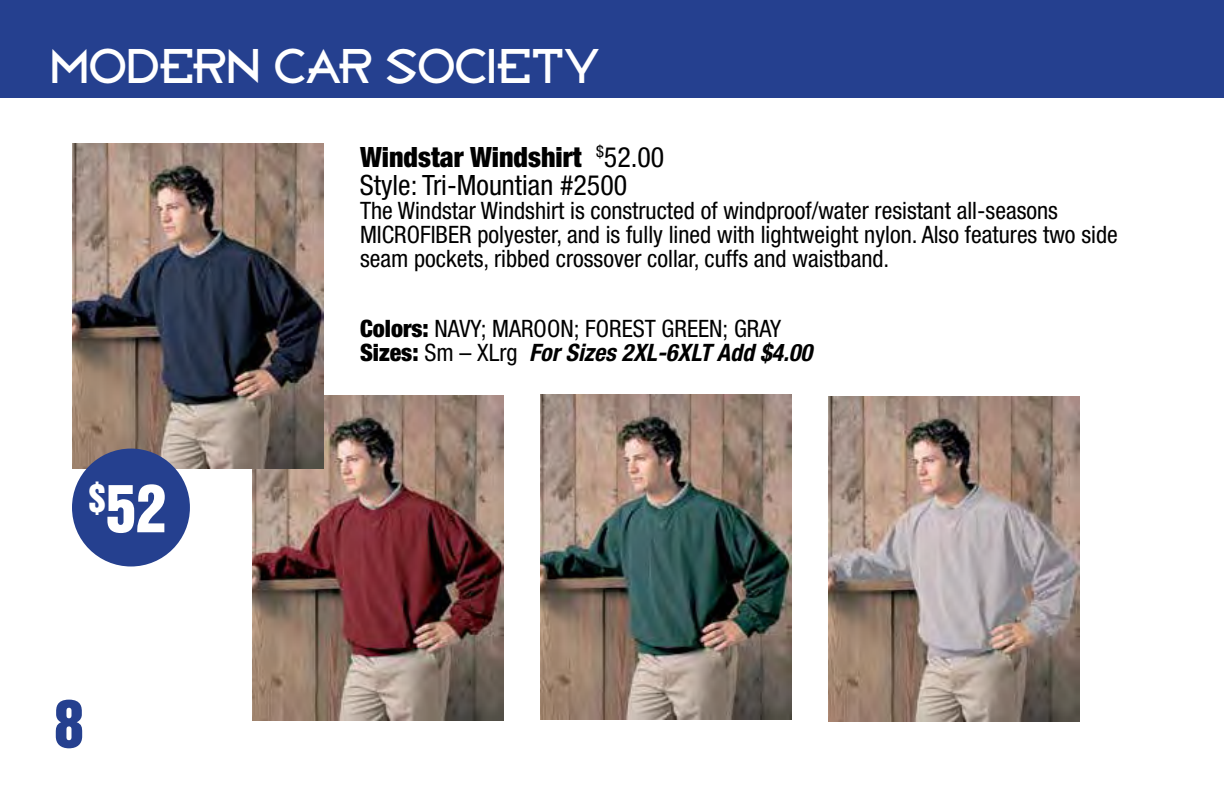
<style>
.page{position:relative;width:1224px;height:792px;background:#fff}
.page>*{position:absolute;margin:0;border:0;box-sizing:border-box;transform-origin:0 0}
.t1{font:60px "Helvetica Inserat";color:#fff}
.t2{font:60px "Helvetica Inserat";color:#25408f}
.t3{font:48px "Broadband ICG";color:#fff}
.t4{font:condensed 28px/28px "Helvetica Neue";color:#000}
.t5{font:condensed 24px/24px "Helvetica Neue";color:#000}
.s1{font-weight:900}
.s2{font-weight:700;font-style:italic}
</style>
<div class="page">
<div style="left:0;top:0;width:1224px;height:98px;background:#25408f"></div>
<img style="left:252px;top:395px;width:252px;height:326px">
<img style="left:540px;top:394px;width:252px;height:326px">
<img style="left:828px;top:396px;width:252px;height:326px">
<img style="left:72px;top:143px;width:252px;height:326px">
<div style="left:73px;top:450px;width:116px;height:116px;background:#25408f;border-radius:50%"></div>
<div style="left:72px;top:449px;width:118px;height:117px;border:2px solid #25408f;border-radius:50%"></div>
<h2 class="t3" style="left:50px;top:37px;width:551px">MODERN CAR SOCIETY</h2>
<p class="t4" style="left:360px;top:143px;width:306px"><span class="s1">Windstar Windshirt</span> <sup>$</sup>52.00<br>Style: Tri-Mountian #2500</p>
<p class="t5" style="left:360px;top:198px;width:759px">The Windstar Windshirt is constructed of windproof/water resistant all-seasons<br>MICROFIBER polyester, and is fully lined with lightweight nylon. Also features two side seam pockets, ribbed crossover collar, cuffs and waistband.</p>
<h1 class="t1" style="left:89px;top:473px;width:79px"><sup>$</sup>52</h1>
<h1 class="t2" style="left:54px;top:688px;width:32px">8</h1>
<p class="t5" style="left:360px;top:317px;width:453px"><span class="s1">Colors:</span> NAVY; MAROON; FOREST GREEN; GRAY<br><span class="s1">Sizes:</span> Sm – XLrg <span class="s2">For Sizes 2XL-6XLT Add $4.00</span></p>
</div>
